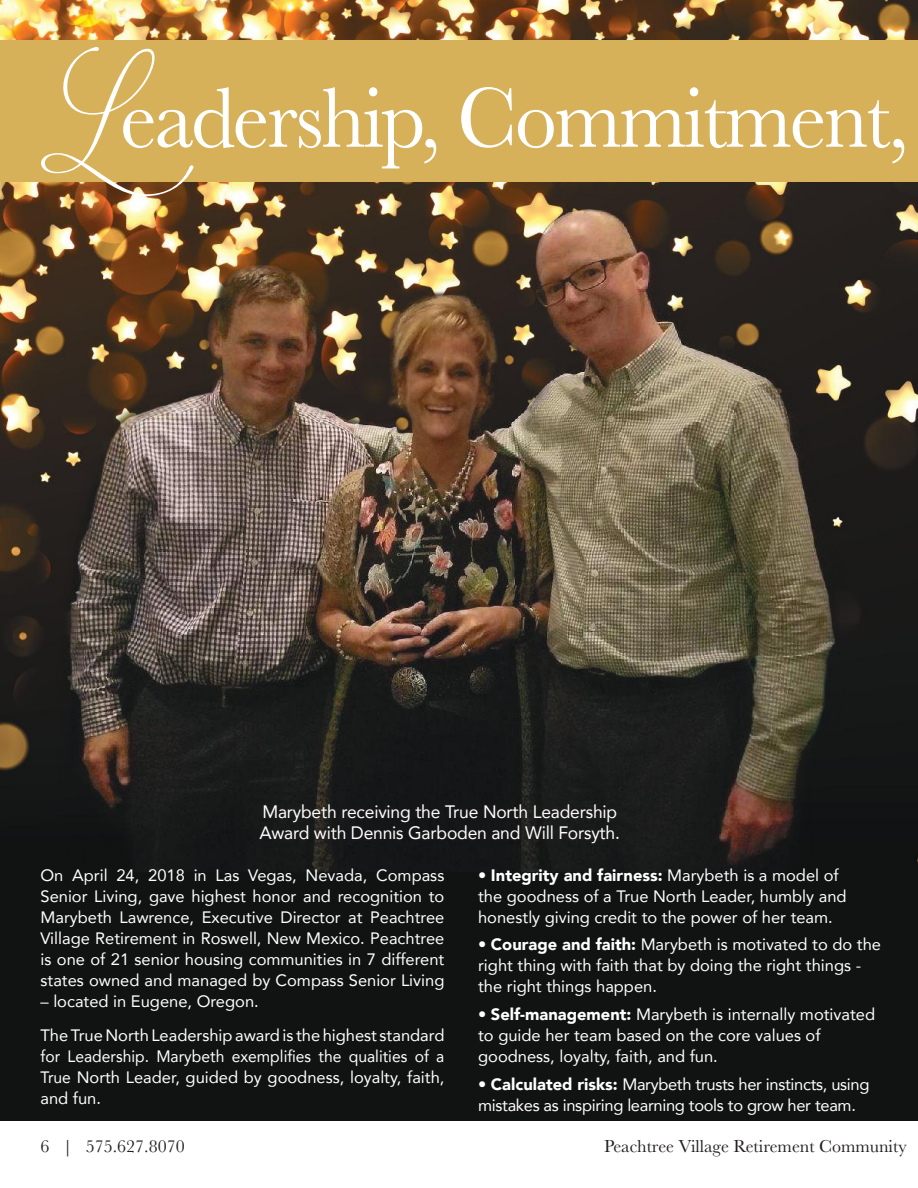
<style>
.page{position:relative;width:918px;height:1188px;background:#fff}
.page>*{position:absolute;margin:0;border:0;box-sizing:border-box;transform-origin:0 0}
.t1{font:88.5px "Baskerville";letter-spacing:-.03em;color:#fff;scale:.95 1}
.t2{font:18px/21px "Avenir";letter-spacing:-.01em;color:#fff}
.t3{font:18px "Baskerville";color:#241f1f}
.t4{font:16.5px/21px "Avenir";color:#fff}
.t5{font:16.5px/21px "Avenir";color:#fff;text-align:justify;scale:.95 1}
.t6{font:16.5px/21px "Avenir";letter-spacing:-.02em;color:#fff}
.s1{font-family:"Aphrodite Slim Pro";font-size:90px}
.s2{font-style:inherit}
.s3{font-weight:900}
</style>
<div class="page">
<img style="left:0;top:0;width:918px;height:1120px">
<div style="left:0;top:40px;width:918px;height:142px;background:#d6b159"></div>
<img style="left:46px;top:191px;width:812px;height:681px">
<div style="left:257px;top:802px;width:364px;height:44px;background:#191919"></div>
<h1 class="t1" style="left:40px;top:62px;width:916px"><span class="s1">L</span>eadership, Commitment,</h1>
<p class="t2" style="left:260px;top:801px;width:362px">Marybeth receiving the True North Leadership<br>Award with Dennis Garboden and Will Forsyth.</p>
<p class="t4" style="left:40px;top:864px;width:405px;text-align:justify">On April 24, 2018 in Las Vegas, Nevada, Compass Senior Living, gave highest honor and recognition to Marybeth Lawrence, Executive Director at Peachtree Village Retirement in Roswell, New Mexico. Peachtree is one of 21 senior housing communities in 7 different states owned and managed by Compass Senior Living</p>
<p class="t4" style="left:40px;top:983px;width:405px;line-height:34.5px">– located in Eugene, Oregon.<br>The True North Leadership award is the highest standard</p>
<p class="t5" style="left:40px;top:1045px;width:427px">for Leadership. Marybeth exemplifies the qualities of a True North Leader, guided by goodness, loyalty, faith, and fun.</p>
<p class="t4" style="left:478px;top:864px;width:370px"><span class="s2">•</span> <span class="s3">Integrity and fairness:</span> Marybeth is a model of the goodness of a True North Leader, humbly and honestly giving credit to the power of her team.</p>
<p class="t4" style="left:478px;top:934px;width:404px"><span class="s2">•</span> <span class="s3">Courage and faith:</span> Marybeth is motivated to do the right thing with faith that by doing the right things - the right things happen.</p>
<p class="t4" style="left:478px;top:1003px;width:399px"><span class="s2">•</span> <span class="s3">Self-management:</span> Marybeth is internally motivated to guide her team based on the core values of goodness, loyalty, faith, and fun.</p>
<p class="t6" style="left:478px;top:1073px;width:393px"><span class="s2">•</span> <span class="s3">Calculated risks:</span> Marybeth trusts her instincts, using mistakes as inspiring learning tools to grow her team.</p>
<p class="t3" style="left:40px;top:1135px;width:146px">6 | 575.627.8070</p>
<p class="t3" style="left:604px;top:1135px;width:304px">Peachtree Village Retirement Community</p>
</div>
